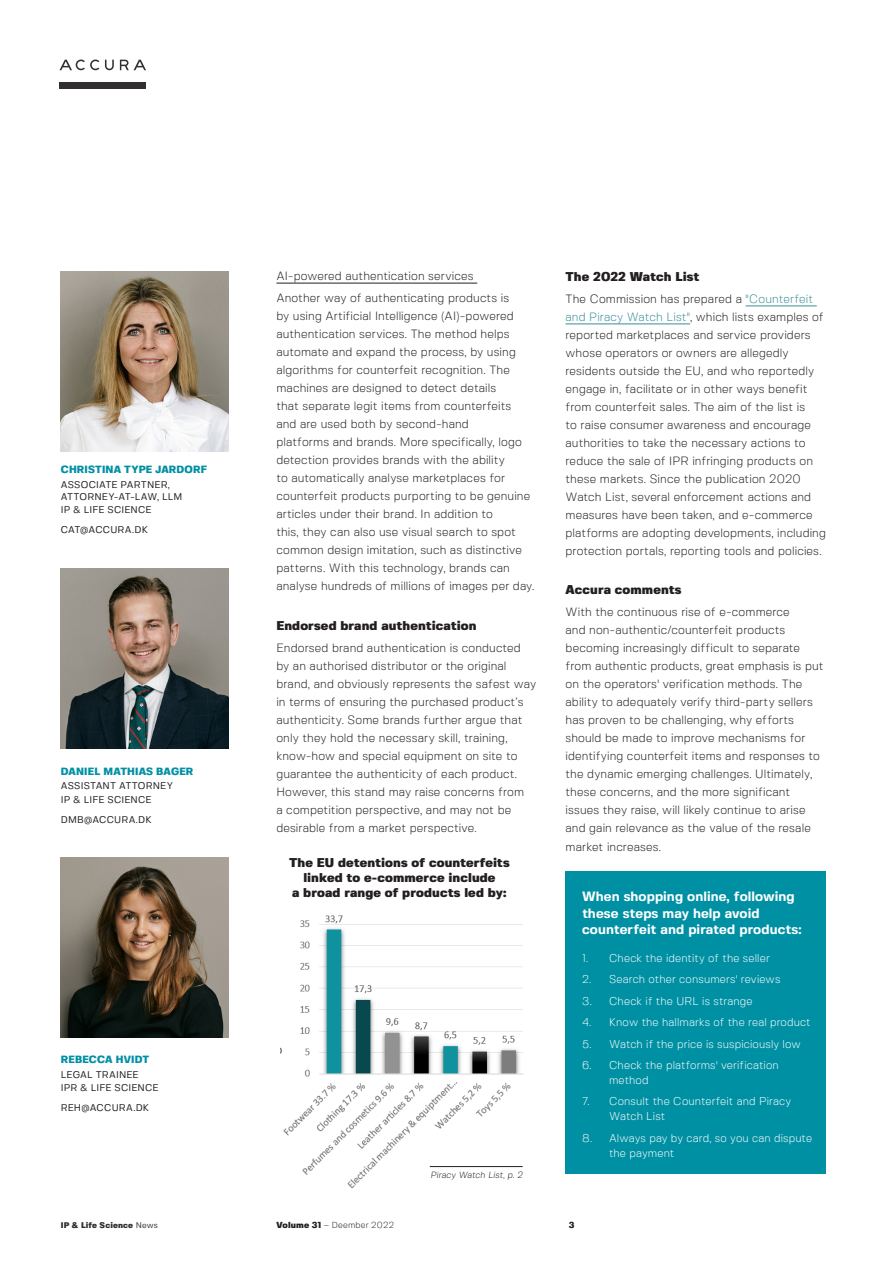
<style>
.page{position:relative;width:893px;height:1263px;background:#fff}
.page>*{position:absolute;margin:0;border:0;box-sizing:border-box;transform-origin:0 0}
.Brødtekst{font:700 13.5px/16.5px "Fivo Sans";letter-spacing:.005em;color:#fff}
.Mellemrubrik_fed{font:900 12.75px/15px "Fivo Sans";letter-spacing:.005em;color:#231f20;text-align:center}
.Brødtekst-2{font:300 12px/18px "Fivo Sans";letter-spacing:.01em;color:#231f20}
.Mellemrubrik_-_under{font:300 12px "Fivo Sans";letter-spacing:.01em;color:#231f20}
.t1{font:300 11.25px/15px "Fivo Sans";letter-spacing:.01em;color:#fff}
.Navn_lys_turkis{font:800 10.5px "Fivo Sans";letter-spacing:.015em;color:#0090a4}
.Titel__speciale_og_e{font:9.75px/11.7px "Fivo Sans";letter-spacing:.015em;color:#231f20}
.Brødtekst-3{font:italic 300 9px "Fivo Sans";letter-spacing:-.005em;color:#231f20}
.t2{font:300 8.7px "Fivo Sans";letter-spacing:.03em;color:#231f20}
.t3{font:900 8.7px "Fivo Sans";color:#231f20}
.t4{font:900 8.25px "Fivo Sans";letter-spacing:.015em;color:#312f30}
.s1{color:#3a8e97}
.s2{font-weight:400}
.s3{font-weight:900}
</style>
<div class="page">
<div style="left:60px;top:82px;width:86px;height:6px;background:#312f30"></div>
<svg style="left:105px;top:60px;width:9px;height:10px"></svg>
<svg style="left:120px;top:60px;width:26px;height:10px"></svg>
<svg style="left:60px;top:60px;width:39px;height:10px"></svg>
<img style="left:280px;top:915px;width:243px;height:274px">
<div style="left:566px;top:871px;width:260px;height:303px;background:#0090a4"></div>
<img style="left:61px;top:857px;width:167px;height:180px">
<img style="left:61px;top:271px;width:167px;height:180px">
<img style="left:61px;top:569px;width:167px;height:180px">
<hr style="left:276px;top:283px;width:201px;height:1px;background:#231f20">
<hr style="left:746px;top:306px;width:71px;height:1px;background:#3a8e97">
<hr style="left:566px;top:324px;width:124px;height:1px;background:#3a8e97">
<hr style="left:430px;top:1166px;width:93px;height:1px;background:#231f20">
<p class="Navn_lys_turkis" style="left:61px;top:463px;width:148px">CHRISTINA TYPE JARDORF</p>
<p class="Titel__speciale_og_e" style="left:61px;top:479px;width:123px">ASSOCIATE PARTNER,<br>ATTORNEY-AT-LAW, LLM</p>
<p class="Titel__speciale_og_e" style="left:61px;top:504px;width:92px">IP &amp; LIFE SCIENCE</p>
<p class="Titel__speciale_og_e" style="left:61px;top:524px;width:89px">CAT@ACCURA.DK</p>
<p class="Navn_lys_turkis" style="left:61px;top:764px;width:134px">DANIEL MATHIAS BAGER</p>
<p class="Titel__speciale_og_e" style="left:61px;top:780px;width:114px">ASSISTANT ATTORNEY</p>
<p class="Titel__speciale_og_e" style="left:61px;top:794px;width:92px">IP &amp; LIFE SCIENCE</p>
<p class="Titel__speciale_og_e" style="left:61px;top:813px;width:93px">DMB@ACCURA.DK</p>
<p class="Navn_lys_turkis" style="left:61px;top:1053px;width:90px">REBECCA HVIDT</p>
<p class="Titel__speciale_og_e" style="left:61px;top:1068px;width:79px">LEGAL TRAINEE</p>
<p class="Titel__speciale_og_e" style="left:61px;top:1082px;width:99px">IPR &amp; LIFE SCIENCE</p>
<p class="Titel__speciale_og_e" style="left:61px;top:1102px;width:90px">REH@ACCURA.DK</p>
<p class="Mellemrubrik_-_under" style="left:276px;top:269px;width:199px">AI-powered authentication services</p>
<p class="Brødtekst-2" style="left:276px;top:289px;width:259px">Another way of authenticating products is<br>by using Artificial Intelligence (AI)-powered authentication services. The method helps automate and expand the process, by using algorithms for counterfeit recognition. The machines are designed to detect details<br>that separate legit items from counterfeits and are used both by second-hand<br>platforms and brands. More specifically, logo detection provides brands with the ability<br>to automatically analyse marketplaces for counterfeit products purporting to be genuine articles under their brand. In addition to<br>this, they can also use visual search to spot common design imitation, such as distinctive patterns. With this technology, brands can analyse hundreds of millions of images per day.</p>
<p class="Mellemrubrik_fed" style="left:276px;top:618px;width:202px">Endorsed brand authentication</p>
<p class="Brødtekst-2" style="left:276px;top:639px;width:261px">Endorsed brand authentication is conducted by an authorised distributor or the original brand, and obviously represents the safest way in terms of ensuring the purchased product’s authenticity. Some brands further argue that only they hold the necessary skill, training, know-how and special equipment on site to guarantee the authenticity of each product.<br>However, this stand may raise concerns from<br>a competition perspective, and may not be desirable from a market perspective.</p>
<p class="Mellemrubrik_fed" style="left:289px;top:855px;width:222px">The EU detentions of counterfeits linked to e-commerce include<br>a broad range of products led by:</p>
<p class="Brødtekst-3" style="left:430px;top:1169px;width:94px">Piracy Watch List, p. 2</p>
<p class="Mellemrubrik_fed" style="left:566px;top:269px;width:135px">The 2022 Watch List</p>
<p class="Brødtekst-2" style="left:566px;top:290px;width:262px">The Commission has prepared a <span class="s1">"Counterfeit and Piracy Watch List"</span>, which lists examples of reported marketplaces and service providers whose operators or owners are allegedly residents outside the EU, and who reportedly engage in, facilitate or in other ways benefit from counterfeit sales. The aim of the list is<br>to raise consumer awareness and encourage authorities to take the necessary actions to reduce the sale of IPR infringing products on these markets. Since the publication 2020<br>Watch List, several enforcement actions and measures have been taken, and e-commerce platforms are adopting developments, including protection portals, reporting tools and policies.</p>
<p class="Mellemrubrik_fed" style="left:566px;top:582px;width:117px">Accura comments</p>
<p class="Brødtekst-2" style="left:566px;top:603px;width:259px">With the continuous rise of e-commerce<br>and non-authentic/counterfeit products becoming increasingly difficult to separate from authentic products, great emphasis is put on the operators' verification methods. The ability to adequately verify third-party sellers has proven to be challenging, why efforts should be made to improve mechanisms for identifying counterfeit items and responses to the dynamic emerging challenges. Ultimately, these concerns, and the more significant issues they raise, will likely continue to arise and gain relevance as the value of the resale market increases.</p>
<p class="Brødtekst" style="left:582px;top:888px;width:221px">When shopping online, following these steps may help avoid counterfeit and pirated products:</p>
<p class="t1" style="left:582px;top:950px;width:189px">1. Check the identity of the seller</p>
<p class="t1" style="left:582px;top:972px;width:200px">2. Search other consumers' reviews</p>
<p class="t1" style="left:582px;top:993px;width:172px">3. Check if the URL is strange</p>
<p class="t1" style="left:582px;top:1015px;width:230px">4. Know the hallmarks of the real product</p>
<p class="t1" style="left:582px;top:1036px;width:220px">5. Watch if the price is suspiciously low</p>
<p class="t1" style="left:609px;top:1057px;width:171px;text-indent:-27px">6. Check the platforms' verification method</p>
<p class="t1" style="left:609px;top:1094px;width:183px;text-indent:-27px">7. Consult the Counterfeit and Piracy<br>Watch List</p>
<p class="t1" style="left:609px;top:1130px;width:205px;text-indent:-27px">8. Always pay by card, so you can dispute the payment</p>
<p class="t4" style="left:61px;top:1220px;width:99px">IP &amp; Life Science <span class="s2">News</span></p>
<p class="t2" style="left:276px;top:1220px;width:119px"><span class="s3">Volume 31</span> – Deember 2022</p>
<p class="t3" style="left:569px;top:1220px;width:7px">3</p>
</div>
